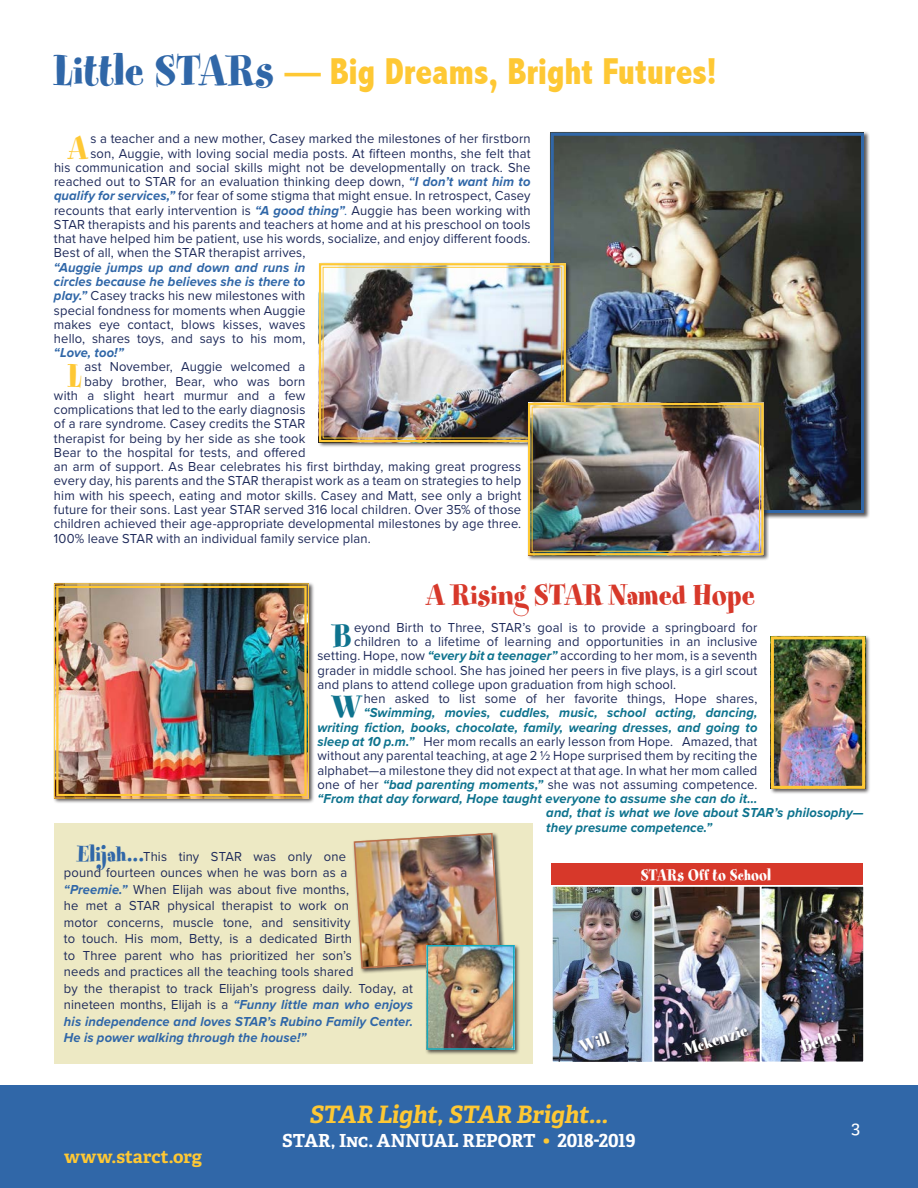
<style>
.page{position:relative;width:918px;height:1188px;background:#fff}
.page>*{position:absolute;margin:0;border:0;box-sizing:border-box;transform-origin:0 0}
.t1{font:800 condensed 37.5px "Abadi";color:#fec834;scale:.96 1}
.t2{font:36.3px "Spumoni LP";color:#fec834;scale:.96 1}
.t3{font:36.3px "Spumoni LP";color:#0e738e;scale:.96 1}
.t4{font:33px "Spumoni LP";letter-spacing:.005em;color:#d7382a}
.t5{font:italic 700 24px "Adelle PE";letter-spacing:-.015em;color:#fec834}
.t6{font:19.5px "Spumoni LP";color:#fff}
.t7{font:700 18px "Adelle PE";letter-spacing:-.005em;color:#fff}
.t8{font:18px "Spumoni LP";letter-spacing:.01em;color:#fff;scale:.96 1}
.t9{font:700 18px "Adelle PE";color:#fec834}
.t10{font:18px "Adelle PE";color:#fff}
.t11{font:13.5px/16.5px "Proxima Nova";letter-spacing:.01em;color:#1e2a5a;scale:.96 1}
.t12{font:italic 700 13.5px "Proxima Nova";letter-spacing:.01em;color:#0e738e;scale:.96 1}
.t13{font:italic 700 13.5px "Proxima Nova";letter-spacing:.01em;color:#3067a8;scale:.96 1}
.s1{font-family:"Spumoni LP";font-weight:400;font-stretch:normal;font-size:48px;color:#3067a8}
.s2{font-weight:700;font-style:italic;color:#3067a8}
.s3{color:#3067a8}
.s4{font-weight:700;font-style:italic;color:#0e738e}
.s5{font-family:"Spumoni LP";font-size:25.5px;color:#3067a8}
.s6{color:#fec834}
</style>
<div class="page">
<div style="left:0;top:1085px;width:918px;height:103px;background:#3067a8"></div>
<div style="left:550px;top:132px;width:320px;height:387px;background:#231f20;opacity:.75"></div>
<img style="left:555px;top:137px;width:305px;height:372px">
<div style="left:551px;top:133px;width:313px;height:380px;border:3px solid #3067a8"></div>
<div style="left:318px;top:262px;width:254px;height:186px;background:#231f20;opacity:.75"></div>
<img style="left:318px;top:262px;width:249px;height:181px">
<div style="left:323px;top:267px;width:239px;height:171px;border:1px solid #fec834"></div>
<div style="left:527px;top:402px;width:242px;height:159px;background:#231f20;opacity:.75"></div>
<img style="left:527px;top:402px;width:238px;height:154px">
<div style="left:532px;top:407px;width:228px;height:145px;border:1px solid #fec834"></div>
<div style="left:53px;top:582px;width:261px;height:222px;background:#231f20;opacity:.75"></div>
<img style="left:54px;top:583px;width:255px;height:216px">
<div style="left:56px;top:586px;width:251px;height:210px;border:2px solid #fec834"></div>
<div style="left:54px;top:824px;width:479px;height:240px;background:#ede9c4"></div>
<img style="left:552px;top:884px;width:312px;height:178px">
<div style="left:551px;top:864px;width:310px;height:21px;background:#d7382a"></div>
<div style="left:577px;top:1031px;width:37px;height:23px;background:#231f20;opacity:.75"></div>
<div style="left:682px;top:1027px;width:70px;height:31px;background:#231f20;opacity:.75"></div>
<div style="left:798px;top:1033px;width:46px;height:23px;background:#231f20;opacity:.75"></div>
<div style="left:353px;top:832px;width:153px;height:142px;background:#231f20;opacity:.75"></div>
<img style="left:355px;top:833px;width:145px;height:136px">
<div style="left:354px;top:833px;width:146px;height:136px;border:2px solid #bd6f4b;border-radius:8px"></div>
<div style="left:425px;top:944px;width:95px;height:112px;background:#231f20;opacity:.75"></div>
<img style="left:430px;top:948px;width:82px;height:99px">
<div style="left:427px;top:945px;width:88px;height:105px;border:2px solid #14aabd"></div>
<div style="left:770px;top:635px;width:101px;height:160px;background:#231f20;opacity:.75"></div>
<img style="left:775px;top:640px;width:86px;height:145px">
<div style="left:771px;top:636px;width:94px;height:153px;border:3px solid #fec834"></div>
<p class="t1" style="left:54px;top:50px;width:692px"><span class="s1">Little STARs</span> — Big Dreams, Bright Futures!</p>
<p class="t2" style="left:68px;top:129px;width:22px">A</p>
<p class="t11" style="left:91px;top:130px;width:460px">s a teacher and a new mother, Casey marked the milestones of her firstborn</p>
<p class="t11" style="left:91px;top:144px;width:460px">son, Auggie, with loving social media posts. At fifteen months, she felt that</p>
<p class="t11" style="left:54px;top:159px;width:498px">his communication and social skills might not be developmentally on track. She</p>
<p class="t11" style="left:54px;top:173px;width:498px">reached out to STAR for an evaluation thinking deep down, <span class="s2">“I don’t want him to</span></p>
<p class="t11" style="left:54px;top:187px;width:498px"><span class="s2">qualify for services,”</span> for fear of some stigma that might ensue. In retrospect, Casey</p>
<p class="t11" style="left:54px;top:201px;width:498px">recounts that early intervention is <span class="s2">“A good thing”</span><span class="s3">.</span> Auggie has been working with</p>
<p class="t11" style="left:54px;top:216px;width:498px">STAR therapists and his parents and teachers at home and at his preschool on tools</p>
<p class="t11" style="left:54px;top:230px;width:498px">that have helped him be patient, use his words, socialize, and enjoy different foods.</p>
<p class="t11" style="left:54px;top:244px;width:263px">Best of all, when the STAR therapist arrives,</p>
<p class="t13" style="left:54px;top:257px;width:263px">“Auggie jumps up and down and runs in</p>
<p class="t13" style="left:54px;top:271px;width:263px">circles because he believes she is there to</p>
<p class="t11" style="left:54px;top:287px;width:263px"><span class="s2">play.”</span> Casey tracks his new milestones with</p>
<p class="t11" style="left:54px;top:301px;width:263px">special fondness for moments when Auggie</p>
<p class="t11" style="left:54px;top:315px;width:263px">makes eye contact, blows kisses, waves</p>
<p class="t11" style="left:54px;top:330px;width:263px">hello, shares toys, and says to his mom,</p>
<p class="t13" style="left:54px;top:343px;width:74px">“Love, too!”</p>
<p class="t2" style="left:68px;top:357px;width:16px">L</p>
<p class="t11" style="left:84px;top:358px;width:232px">ast November, Auggie welcomed a</p>
<p class="t11" style="left:84px;top:372px;width:232px">baby brother, Bear, who was born</p>
<p class="t11" style="left:54px;top:387px;width:263px">with a slight heart murmur and a few</p>
<p class="t11" style="left:54px;top:401px;width:263px">complications that led to the early diagnosis</p>
<p class="t11" style="left:54px;top:415px;width:263px">of a rare syndrome. Casey credits the STAR</p>
<p class="t11" style="left:54px;top:429px;width:263px">therapist for being by her side as she took</p>
<p class="t11" style="left:54px;top:444px;width:263px">Bear to the hospital for tests, and offered</p>
<p class="t11" style="left:54px;top:458px;width:488px">an arm of support. As Bear celebrates his first birthday, making great progress</p>
<p class="t11" style="left:54px;top:472px;width:488px">every day, his parents and the STAR therapist work as a team on strategies to help</p>
<p class="t11" style="left:54px;top:486px;width:488px">him with his speech, eating and motor skills. Casey and Matt, see only a bright</p>
<p class="t11" style="left:54px;top:501px;width:488px">future for their sons. Last year STAR served 316 local children. Over 35% of those</p>
<p class="t11" style="left:54px;top:515px;width:488px">children achieved their age-appropriate developmental milestones by age three.</p>
<p class="t11" style="left:54px;top:529px;width:332px">100% leave STAR with an individual family service plan.</p>
<p class="t4" style="left:426px;top:578px;width:330px">A Rising STAR Named Hope</p>
<p class="t3" style="left:333px;top:618px;width:21px">B</p>
<p class="t11" style="left:354px;top:619px;width:422px">eyond Birth to Three, STAR’s goal is to provide a springboard for</p>
<p class="t11" style="left:354px;top:633px;width:422px">children to a lifetime of learning and opportunities in an inclusive</p>
<p class="t11" style="left:318px;top:647px;width:460px">setting. Hope, now <span class="s4">“every bit a teenager”</span> according to her mom, is a seventh</p>
<p class="t11" style="left:318px;top:661px;width:460px">grader in middle school. She has joined her peers in five plays, is a girl scout</p>
<p class="t11" style="left:318px;top:676px;width:375px">and plans to attend college upon graduation from high school.</p>
<p class="t3" style="left:332px;top:689px;width:32px">W</p>
<p class="t11" style="left:364px;top:690px;width:412px">hen asked to list some of her favorite things, Hope shares,</p>
<p class="t12" style="left:364px;top:703px;width:412px">“Swimming, movies, cuddles, music, school acting, dancing,</p>
<p class="t12" style="left:318px;top:717px;width:460px">writing fiction, books, chocolate, family, wearing dresses, and going to</p>
<p class="t11" style="left:318px;top:733px;width:460px"><span class="s4">sleep at 10 p.m.”</span> Her mom recalls an early lesson from Hope. Amazed, that</p>
<p class="t11" style="left:318px;top:747px;width:460px">without any parental teaching, at age 2 ½ Hope surprised them by reciting the</p>
<p class="t11" style="left:318px;top:761px;width:460px">alphabet—a milestone they did not expect at that age. In what her mom called</p>
<p class="t11" style="left:318px;top:775px;width:460px">one of her <span class="s4">“bad parenting moments,”</span> she was not assuming competence.</p>
<p class="t12" style="left:318px;top:788px;width:460px">“From that day forward, Hope taught everyone to assume she can do it…</p>
<p class="t12" style="left:546px;top:803px;width:332px">and, that is what we love about STAR’s philosophy—</p>
<p class="t12" style="left:546px;top:817px;width:174px">they presume competence.”</p>
<p class="t11" style="left:64px;top:848px;width:365px;text-indent:14px"><span class="s5">Elijah...</span>This tiny STAR was only one<br>pound fourteen ounces when he was born as a <span class="s2">“Preemie.”</span> When Elijah was about five months,<br>he met a STAR physical therapist to work on<br>motor concerns, muscle tone, and sensitivity<br>to touch. His mom, Betty, is a dedicated Birth<br>to Three parent who has prioritized her son’s<br>needs and practices all the teaching tools shared<br>by the therapist to track Elijah’s progress daily. Today, at nineteen months, Elijah is a <span class="s2">“Funny little man who enjoys his independence and loves STAR’s Rubino Family Center.<br>He is power walking through the house!”</span></p>
<p class="t8" style="left:641px;top:866px;width:137px">STARs Off to School</p>
<p class="t6" style="left:577px;top:1038px;width:32px;rotate:-18deg">Will</p>
<p class="t6" style="left:681px;top:1041px;width:68px;rotate:-18deg">Mckenzie</p>
<p class="t6" style="left:798px;top:1038px;width:42px;rotate:-18deg">Belen</p>
<h3 class="t9" style="left:64px;top:1144px;width:140px">www.starct.org</h3>
<h3 class="t5" style="left:310px;top:1097px;width:300px">STAR Light, STAR Bright...</h3>
<h3 class="t7" style="left:282px;top:1127px;width:355px">STAR, Inc. ANNUAL REPORT <span class="s6">•</span> 2018-2019</h3>
<h3 class="t10" style="left:851px;top:1114px;width:10px">3</h3>
</div>
